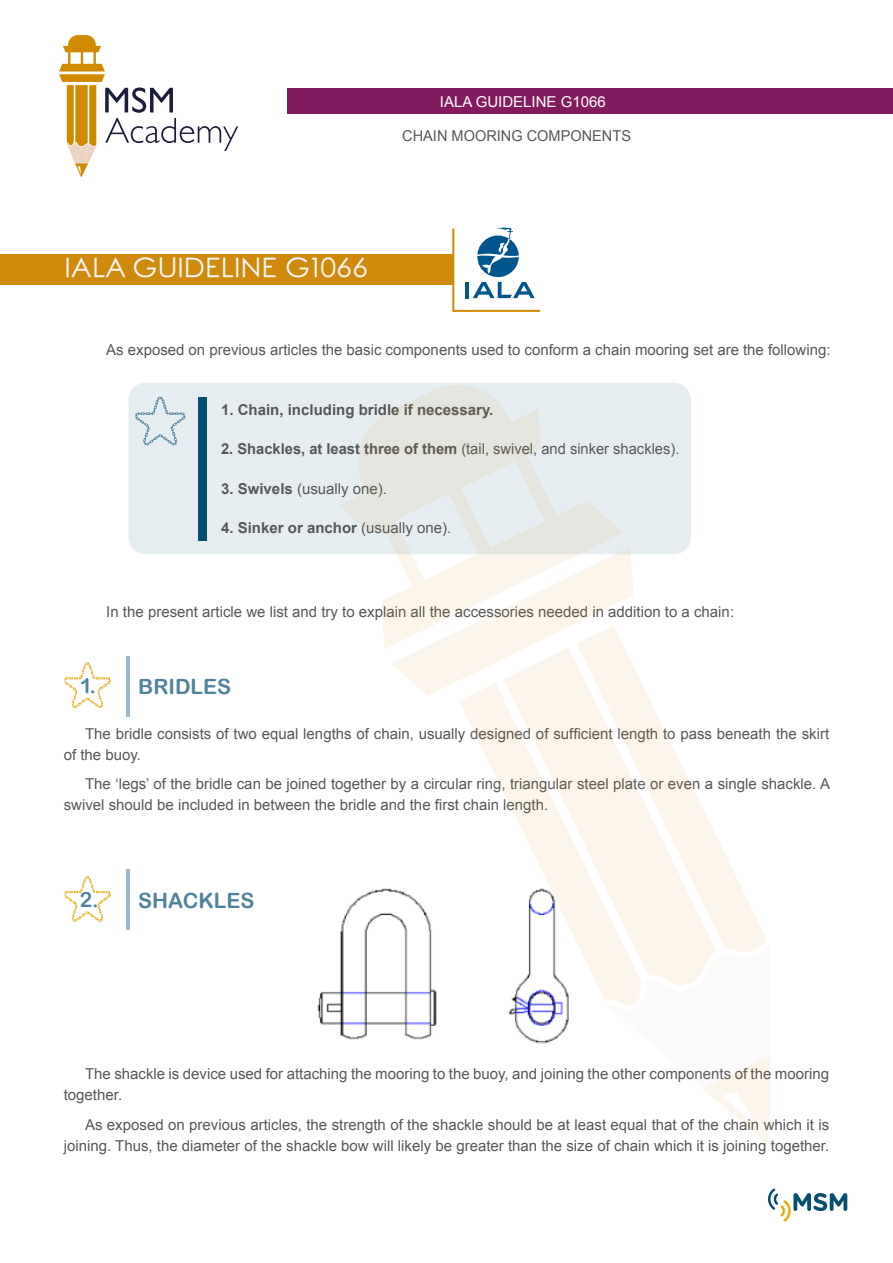
<style>
.page{position:relative;width:893px;height:1263px;background:#fff}
.page>*{position:absolute;margin:0;border:0;box-sizing:border-box;transform-origin:0 0}
.t1{font:27px "Rounded Elegance";color:#f6f6f6;scale:1.05 1}
.t2{font:21px "Arial Rounded MT Bold";color:#4f839c}
.t3{font:15px/21px "Arial";color:#575756}
.t4{font:700 15px "Arial";color:#575756}
.t5{font:15px "Arial";color:#fff}
.s1{font-weight:700}
.s2{font-weight:400}
</style>
<div class="page">
<div style="left:128px;top:383px;width:563px;height:171px;background:#e6edf1;border-radius:17px"></div>
<div style="left:287px;top:89px;width:606px;height:25px;background:#821a5f"></div>
<svg style="left:768px;top:1188px;width:79px;height:34px"></svg>
<svg style="left:59px;top:35px;width:179px;height:143px"></svg>
<div style="left:0;top:254px;width:454px;height:30px;background:#cf8a0b"></div>
<svg style="left:451px;top:227px;width:90px;height:85px"></svg>
<svg style="left:64px;top:662px;width:47px;height:46px"></svg>
<hr style="left:126px;top:656px;width:3px;height:60px;background:#9bb8c6">
<svg style="left:64px;top:876px;width:47px;height:46px"></svg>
<hr style="left:126px;top:870px;width:3px;height:60px;background:#9bb8c6">
<svg style="left:135px;top:397px;width:50px;height:48px"></svg>
<div style="left:198px;top:398px;width:9px;height:143px;background:#044e71"></div>
<img style="left:317px;top:888px;width:252px;height:156px">
<svg style="left:703px;top:1056px;width:67px;height:90px"></svg>
<svg style="left:339px;top:385px;width:284px;height:264px"></svg>
<svg style="left:391px;top:547px;width:242px;height:149px"></svg>
<svg style="left:453px;top:619px;width:314px;height:392px"></svg>
<p class="t5" style="left:440px;top:91px;width:167px">IALA GUIDELINE G1066</p>
<p class="t3" style="left:402px;top:126px;width:230px">CHAIN MOORING COMPONENTS</p>
<h1 class="t1" style="left:64px;top:252px;width:290px">IALA GUIDELINE G1066</h1>
<p class="t3" style="left:106px;top:339px;width:726px">As exposed on previous articles the basic components used to conform a chain mooring set are the following:</p>
<p class="t4" style="left:221px;top:400px;width:274px">1. Chain, including bridle if necessary.</p>
<p class="t3" style="left:221px;top:439px;width:460px"><span class="s1">2. Shackles, at least three of them</span> (tail, swivel, and sinker shackles).</p>
<p class="t3" style="left:221px;top:478px;width:167px"><span class="s1">3. Swivels</span> (usually one).</p>
<p class="t4" style="left:221px;top:518px;width:232px">4. Sinker or anchor <span class="s2">(usually one).</span></p>
<p class="t3" style="left:106px;top:601px;width:629px">In the present article we list and try to explain all the accessories needed in addition to a chain:</p>
<h2 class="t2" style="left:80px;top:673px;width:18px">1.</h2>
<h2 class="t2" style="left:138px;top:674px;width:95px">BRIDLES</h2>
<p class="t3" style="left:64px;top:723px;width:767px;text-indent:21px">The bridle consists of two equal lengths of chain, usually designed of sufficient length to pass beneath the skirt of the buoy.</p>
<p class="t3" style="left:64px;top:774px;width:768px;text-indent:21px">The ‘legs’ of the bridle can be joined together by a circular ring, triangular steel plate or even a single shackle. A swivel should be included in between the bridle and the first chain length.</p>
<h2 class="t2" style="left:80px;top:887px;width:21px">2.</h2>
<h2 class="t2" style="left:138px;top:888px;width:118px">SHACKLES</h2>
<p class="t3" style="left:64px;top:1063px;width:767px;text-indent:21px">The shackle is device used for attaching the mooring to the buoy, and joining the other components of the mooring together.</p>
<p class="t3" style="left:64px;top:1114px;width:767px;text-align:right">As exposed on previous articles, the strength of the shackle should be at least equal that of the chain which it is joining. Thus, the diameter of the shackle bow will likely be greater than the size of chain which it is joining together.</p>
</div>
